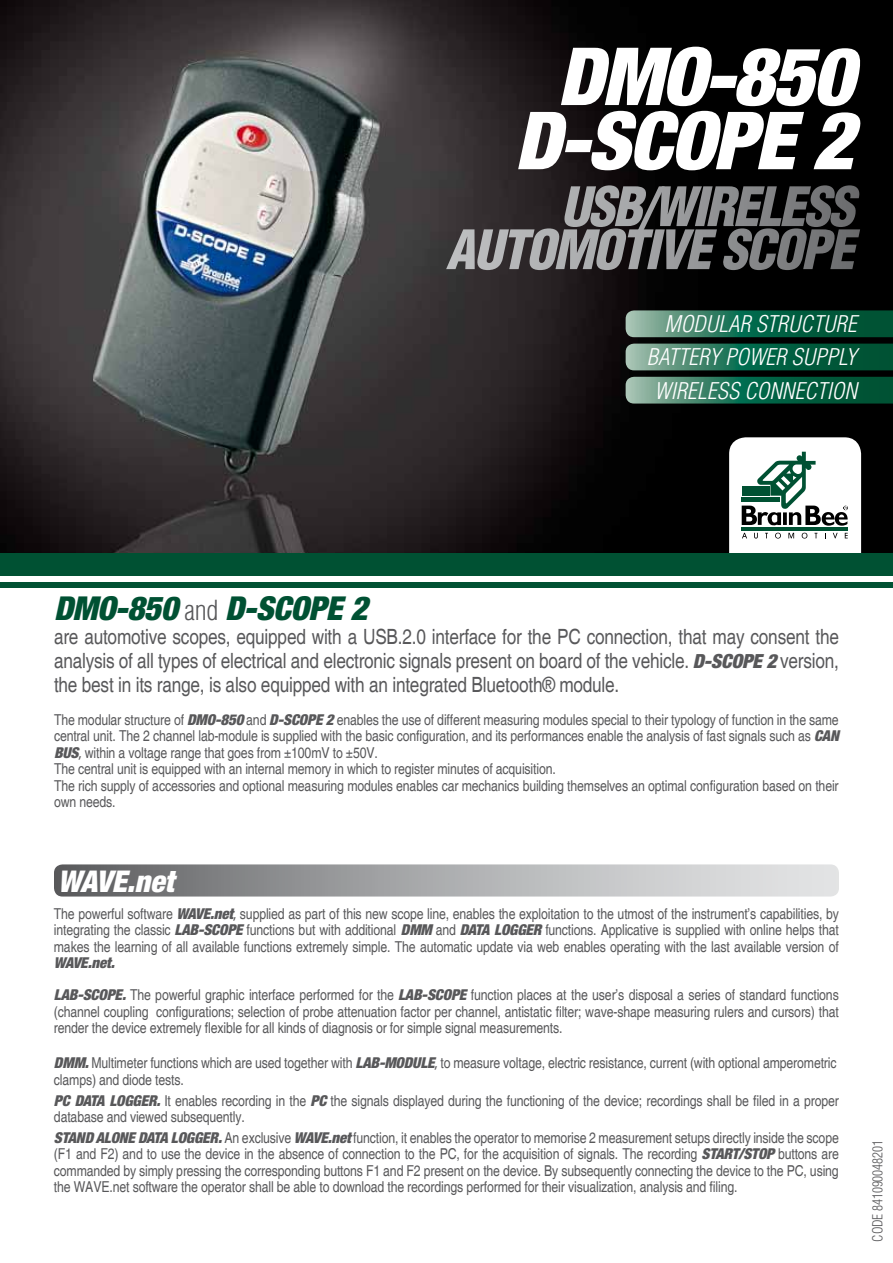
<style>
.page{position:relative;width:893px;height:1263px;background:#fff}
.page>*{position:absolute;margin:0;border:0;box-sizing:border-box;transform-origin:0 0}
.t1{font:italic 900 condensed 80.25px/64.2px "Helvetica Neue";letter-spacing:-.02em;color:#fff;text-align:center}
.t2{font:italic 900 condensed 33px "Helvetica Neue";letter-spacing:-.01em;color:#005133}
.t3{font:italic 900 condensed 30px "Helvetica Neue";color:#fff}
.t4{font:italic 300 condensed 22.5px/33.2px "Helvetica";color:#fff;text-align:right}
.t5{font:condensed 21px/24px "Helvetica";letter-spacing:-.01em;color:#58585a;text-align:justify}
.t6{font:condensed 15px/16.5px "Helvetica";letter-spacing:-.01em;color:#58585a}
.t7{font:italic 900 condensed 15px "Helvetica Neue";letter-spacing:-.01em;color:#58585a}
.t8{font:300 condensed 13.5px "Helvetica";letter-spacing:-.01em;color:#58585a}
.s1{font-family:"Helvetica";font-weight:300;font-style:normal;font-size:27px;color:#58585a}
.s2{font-family:"Helvetica Neue";font-weight:900;font-style:italic;font-size:19.5px}
.s3{font-family:"Helvetica Neue";font-weight:900;font-style:italic}
.s4{font-family:"Myriad Pro";font-stretch:normal}
</style>
<div class="page">
<img style="left:0;top:0;width:893px;height:553px">
<svg style="left:446px;top:185px;width:415px;height:85px;background:#585759"></svg>
<div style="left:729px;top:437px;width:132px;height:146px;background:#fff;border-radius:17px"></div>
<hr style="left:742px;top:527px;width:106px;height:4px;background:#005133">
<svg style="left:754px;top:533px;width:4px;height:5px"></svg>
<svg style="left:788px;top:533px;width:6px;height:5px"></svg>
<svg style="left:833px;top:533px;width:5px;height:5px"></svg>
<svg style="left:742px;top:533px;width:5px;height:5px"></svg>
<svg style="left:775px;top:533px;width:6px;height:5px"></svg>
<svg style="left:802px;top:533px;width:5px;height:5px"></svg>
<svg style="left:742px;top:452px;width:106px;height:74px"></svg>
<div style="left:0;top:553px;width:893px;height:22px;background:#005133"></div>
<div style="left:0;top:582px;width:893px;height:6px;background:#005133"></div>
<svg style="left:54px;top:864px;width:785px;height:32px;background:#a9aaab"></svg>
<svg style="left:626px;top:310px;width:267px;height:27px;background:#257156"></svg>
<svg style="left:626px;top:344px;width:267px;height:26px;background:#257358"></svg>
<svg style="left:626px;top:377px;width:267px;height:27px;background:#247156"></svg>
<h1 class="t1" style="left:515px;top:43px;width:341px">DMO-850<br>D-SCOPE 2</h1>
<h3 class="t4" style="left:647px;top:307px;width:211px">MODULAR STRUCTURE<br>BATTERY POWER SUPPLY<br>WIRELESS CONNECTION</h3>
<h2 class="t2" style="left:54px;top:588px;width:315px">DMO-850 <span class="s1">and</span> D-SCOPE 2</h2>
<p class="t5" style="left:54px;top:625px;width:786px">are automotive scopes, equipped with a USB.2.0 interface for the PC connection, that may consent the analysis of all types of electrical and electronic signals present on board of the vehicle. <span class="s2">D-SCOPE 2</span> version, the best in its range, is also equipped with an integrated Bluetooth® module.</p>
<p class="t6" style="left:54px;top:711px;width:786px">The modular structure of <span class="s3">DMO-850</span> and <span class="s3">D-SCOPE 2</span> enables the use of different measuring modules special to their typology of function in the same central unit. The 2 channel lab-module is supplied with the basic configuration, and its performances enable the analysis of fast signals such as <span class="s3">CAN BUS</span><span class="s4">,</span> within a voltage range that goes from ±100mV to ±50V.<br>The central unit is equipped with an internal memory in which to register minutes of acquisition.<br>The rich supply of accessories and optional measuring modules enables car mechanics building themselves an optimal configuration based on their own needs.</p>
<h3 class="t3" style="left:58px;top:863px;width:118px">WAVE.net</h3>
<p class="t6" style="left:54px;top:905px;width:787px;text-align:justify">The powerful software <span class="s3">WAVE.net</span><span class="s4">,</span> supplied as part of this new scope line, enables the exploitation to the utmost of the instrument’s capabilities, by integrating the classic <span class="s3">LAB-SCOPE</span> functions but with additional <span class="s3">DMM</span> and <span class="s3">DATA LOGGER</span> functions. Applicative is supplied with online helps that makes the learning of all available functions extremely simple. The automatic update via web enables operating with the last available version of</p>
<p class="t7" style="left:54px;top:954px;width:62px">WAVE.net.</p>
<p class="t6" style="left:54px;top:987px;width:786px;text-align:justify"><span class="s3">LAB-SCOPE.</span> The powerful graphic interface performed for the <span class="s3">LAB-SCOPE</span> function places at the user’s disposal a series of standard functions (channel coupling configurations; selection of probe attenuation factor per channel, antistatic filter; wave-shape measuring rulers and cursors) that render the device extremely flexible for all kinds of diagnosis or for simple signal measurements.</p>
<p class="t6" style="left:54px;top:1055px;width:784px"><span class="s3">DMM.</span> Multimeter functions which are used together with <span class="s3">LAB-MODULE</span><span class="s4">,</span> to measure voltage, electric resistance, current (with optional amperometric clamps) and diode tests.</p>
<p class="t6" style="left:54px;top:1092px;width:786px"><span class="s3">PC DATA LOGGER.</span> It enables recording in the <span class="s3">PC</span> the signals displayed during the functioning of the device; recordings shall be filed in a proper database and viewed subsequently.</p>
<p class="t6" style="left:54px;top:1129px;width:786px;text-align:justify"><span class="s3">STAND ALONE DATA LOGGER.</span> An exclusive <span class="s3">WAVE.net</span>function, it enables the operator to memorise 2 measurement setups directly inside the scope (F1 and F2) and to use the device in the absence of connection to the PC, for the acquisition of signals. The recording <span class="s3">START/STOP</span> buttons are commanded by simply pressing the corresponding buttons F1 and F2 present on the device. By subsequently connecting the device to the PC, using the WAVE.net software the operator shall be able to download the recordings performed for their visualization, analysis and filing.</p>
<p class="t8" style="left:869px;top:1242px;width:103px;rotate:-90deg">CODE 841090048201</p>
</div>
